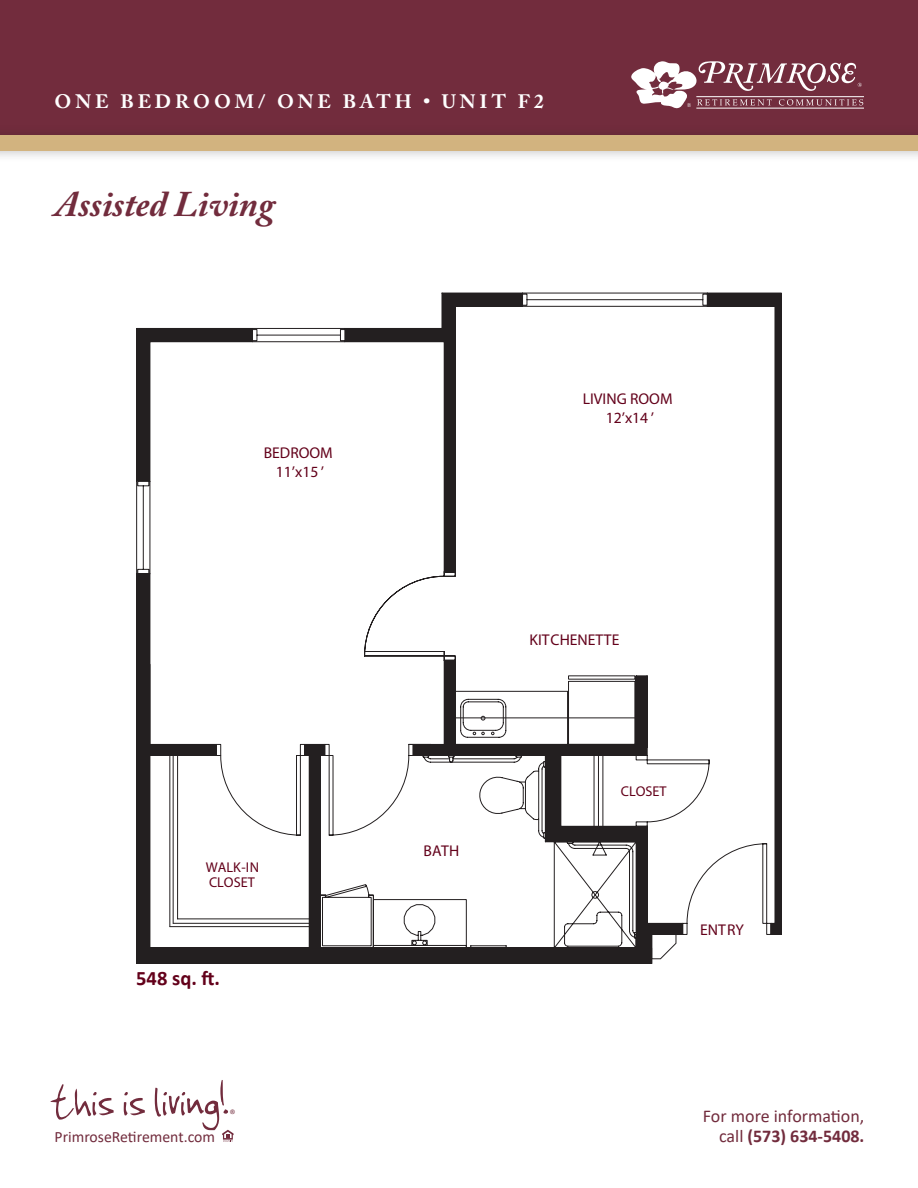
<style>
.page{position:relative;width:918px;height:1188px;background:#fff}
.page>*{position:absolute;margin:0;border:0;box-sizing:border-box;transform-origin:0 0}
.t1{font:55.95px "Jenkinsv 20";color:#722c3d}
.t2{font:italic 700 36px "Adobe Caslon Pro";color:#722c3d}
.t3{font:700 20.55px "Calibri";color:#63001a}
.t4{font:700 19.5px "Adobe Caslon";letter-spacing:.2em;color:#fff}
.t5{font:18px/19.5px "Calibri";color:#722c3d;text-align:right}
.t6{font:15.75px "Calibri";color:#722c3d}
.t7{font:15.6px/18.8px "Myriad Pro";color:#63001a;text-align:center}
.t8{font:14.25px/14.2px "Myriad Pro";color:#63001a}
.t9{font:300 12.3px "Calibri";color:#722c3d}
.s1{font-weight:700}
</style>
<div class="page">
<div style="left:0;top:0;width:918px;height:149px;background:#722c3d"></div>
<div style="left:0;top:124px;width:918px;height:39px;background:#231f20;opacity:.3"></div>
<div style="left:0;top:136px;width:918px;height:15px;background:#d2b37f"></div>
<svg style="left:222px;top:1130px;width:12px;height:12px"></svg>
<hr style="left:696px;top:96px;width:168px;height:1px;background:#fff">
<hr style="left:696px;top:108px;width:168px;height:1px;background:#fff">
<svg style="left:631px;top:61px;width:232px;height:48px"></svg>
<svg style="left:136px;top:292px;width:646px;height:672px"></svg>
<div style="left:137px;top:328px;width:13px;height:153px;background:#231f20"></div>
<div style="left:137px;top:573px;width:13px;height:391px;background:#231f20"></div>
<div style="left:150px;top:328px;width:103px;height:14px;background:#231f20"></div>
<div style="left:345px;top:328px;width:110px;height:14px;background:#231f20"></div>
<div style="left:150px;top:744px;width:66px;height:11px;background:#231f20"></div>
<div style="left:150px;top:948px;width:502px;height:15px;background:#231f20"></div>
<div style="left:442px;top:293px;width:13px;height:42px;background:#231f20"></div>
<div style="left:444px;top:342px;width:11px;height:230px;background:#231f20"></div>
<div style="left:455px;top:293px;width:68px;height:13px;background:#231f20"></div>
<div style="left:707px;top:293px;width:74px;height:13px;background:#231f20"></div>
<div style="left:305px;top:744px;width:20px;height:11px;background:#231f20"></div>
<div style="left:309px;top:755px;width:11px;height:201px;background:#231f20"></div>
<div style="left:444px;top:660px;width:11px;height:95px;background:#231f20"></div>
<div style="left:413px;top:744px;width:31px;height:11px;background:#231f20"></div>
<div style="left:455px;top:744px;width:192px;height:11px;background:#231f20"></div>
<div style="left:635px;top:676px;width:12px;height:72px;background:#231f20"></div>
<div style="left:546px;top:755px;width:15px;height:87px;background:#231f20"></div>
<div style="left:561px;top:826px;width:86px;height:16px;background:#231f20"></div>
<div style="left:636px;top:842px;width:11px;height:92px;background:#231f20"></div>
<div style="left:644px;top:923px;width:39px;height:11px;background:#231f20"></div>
<div style="left:771px;top:923px;width:10px;height:11px;background:#231f20"></div>
<div style="left:775px;top:293px;width:6px;height:641px;background:#231f20"></div>
<div style="left:636px;top:934px;width:16px;height:15px;background:#231f20"></div>
<p class="t4" style="left:55px;top:90px;width:491px">ONE BEDROOM/ ONE BATH • UNIT F2</p>
<p class="t2" style="left:55px;top:183px;width:222px">Assisted Living</p>
<p class="t7" style="left:264px;top:443px;width:71px">BEDROOM<br>11’x15 ’</p>
<p class="t8" style="left:206px;top:860px;width:55px">WALK-IN<br>CLOSET</p>
<p class="t3" style="left:136px;top:964px;width:85px">548 sq. ft.</p>
<p class="t7" style="left:583px;top:389px;width:91px">LIVING ROOM<br>12’x14 ’</p>
<p class="t7" style="left:424px;top:841px;width:37px">BATH</p>
<p class="t7" style="left:530px;top:630px;width:91px">KITCHENETTE</p>
<p class="t8" style="left:621px;top:784px;width:47px">CLOSET</p>
<p class="t7" style="left:700px;top:920px;width:45px">ENTRY</p>
<h1 class="t1" style="left:49px;top:1071px;width:179px">this is living!</h1>
<p class="t9" style="left:230px;top:1106px;width:8px">®</p>
<p class="t5" style="left:703px;top:1106px;width:163px">For more information, call <span class="s1">(573) 634-5408.</span></p>
<p class="t6" style="left:55px;top:1126px;width:162px">PrimroseRetirement.com</p>
</div>
